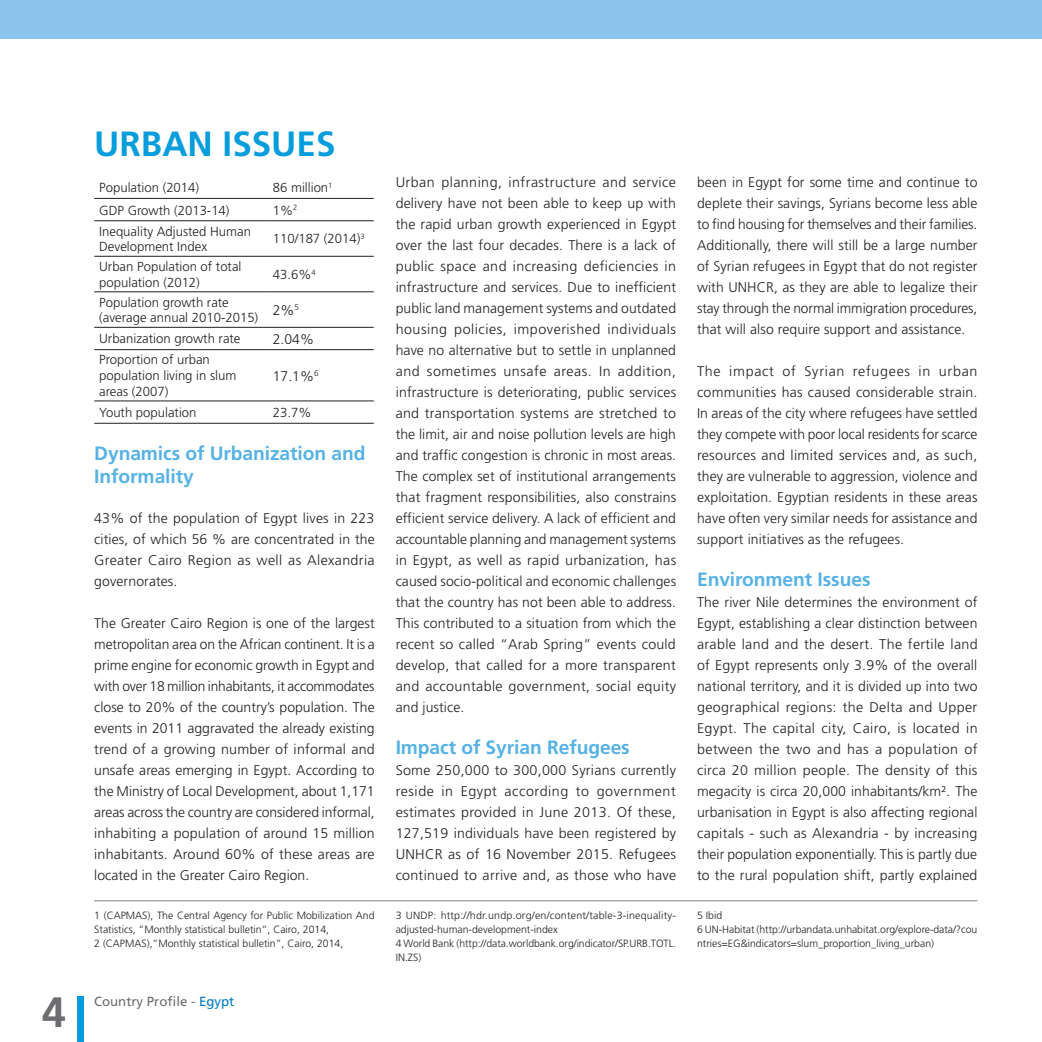
<style>
.page{position:relative;width:1042px;height:1042px;background:#fff}
.page>*{position:absolute;margin:0;border:0;box-sizing:border-box;transform-origin:0 0}
.t1{font:700 42.52px "Frutiger LT Std";color:#6c6d70}
.HEADING_1{font:700 35px "Frutiger LT Std";color:#069ddc}
.Sub_Header_1{font:700 19.25px/23.1px "Frutiger LT Std";letter-spacing:-.005em;color:#57b2e4}
.BODY_TEXT{font:300 14px/21px "Frutiger LT Std";letter-spacing:.01em;color:#231f20;text-align:justify}
.Body_for_table{font:300 14px "Frutiger LT Std";color:#231f20}
.t2{font:13.3px "Frutiger LT Std";color:#6c6d70}
.Body_for_table-2{font:300 13.12px/15.8px "Frutiger LT Std";color:#231f20}
.Hamesh{font:300 10.5px/14px "Frutiger LT Std";color:#231f20}
.s1{color:#007cc2}
</style>
<div class="page">
<div style="left:78px;top:996px;width:6px;height:46px;background:#069ddc"></div>
<div style="left:0;top:0;width:1042px;height:39px;background:#8bc5eb"></div>
<hr style="left:268px;top:198px;width:106px;height:1px;background:#231f20">
<hr style="left:94px;top:198px;width:174px;height:1px;background:#231f20">
<hr style="left:268px;top:220px;width:106px;height:1px;background:#231f20">
<hr style="left:94px;top:220px;width:174px;height:1px;background:#231f20">
<hr style="left:268px;top:256px;width:106px;height:1px;background:#231f20">
<hr style="left:94px;top:256px;width:174px;height:1px;background:#231f20">
<hr style="left:268px;top:291px;width:106px;height:1px;background:#231f20">
<hr style="left:94px;top:291px;width:174px;height:1px;background:#231f20">
<hr style="left:268px;top:327px;width:106px;height:1px;background:#231f20">
<hr style="left:94px;top:327px;width:174px;height:1px;background:#231f20">
<hr style="left:268px;top:349px;width:106px;height:1px;background:#231f20">
<hr style="left:94px;top:349px;width:174px;height:1px;background:#231f20">
<hr style="left:268px;top:401px;width:106px;height:1px;background:#231f20">
<hr style="left:94px;top:401px;width:174px;height:1px;background:#231f20">
<hr style="left:268px;top:423px;width:106px;height:1px;background:#231f20">
<hr style="left:94px;top:423px;width:174px;height:1px;background:#231f20">
<hr style="left:94px;top:900px;width:883px;height:1px;background:#808285">
<p class="HEADING_1" style="left:94px;top:123px;width:243px">URBAN ISSUES</p>
<p class="Body_for_table-2" style="left:99px;top:180px;width:101px">Population (2014)</p>
<p class="Body_for_table-2" style="left:99px;top:202px;width:132px">GDP Growth (2013-14)</p>
<p class="Body_for_table-2" style="left:273px;top:202px;width:26px">1%<sup>2</sup></p>
<p class="Body_for_table-2" style="left:273px;top:231px;width:93px">110/187 (2014)<sup>3</sup></p>
<p class="Body_for_table-2" style="left:273px;top:180px;width:61px">86 million<sup>1</sup></p>
<p class="Body_for_table-2" style="left:99px;top:223px;width:153px">Inequality Adjusted Human<br>Development Index</p>
<p class="Body_for_table-2" style="left:99px;top:259px;width:144px">Urban Population of total</p>
<p class="Body_for_table-2" style="left:273px;top:267px;width:44px">43.6%<sup>4</sup></p>
<p class="Body_for_table-2" style="left:99px;top:275px;width:102px">population (2012)</p>
<p class="Body_for_table-2" style="left:99px;top:294px;width:161px">Population growth rate (average annual 2010-2015)</p>
<p class="Body_for_table-2" style="left:99px;top:331px;width:143px">Urbanization growth rate</p>
<p class="Body_for_table" style="left:273px;top:331px;width:43px">2.04%</p>
<p class="Body_for_table" style="left:273px;top:368px;width:47px">17.1%<sup>6</sup></p>
<p class="Body_for_table" style="left:273px;top:302px;width:28px">2%<sup>5</sup></p>
<p class="Body_for_table-2" style="left:99px;top:352px;width:139px">Proportion of urban population living in slum areas (2007)</p>
<p class="Body_for_table-2" style="left:99px;top:405px;width:99px">Youth population</p>
<p class="Body_for_table-2" style="left:273px;top:405px;width:40px">23.7%</p>
<p class="Sub_Header_1" style="left:94px;top:442px;width:273px">Dynamics of Urbanization and<br>Informality</p>
<p class="BODY_TEXT" style="left:94px;top:508px;width:282px">43% of the population of Egypt lives in 223 cities, of which 56 % are concentrated in the Greater Cairo Region as well as Alexandria governorates.</p>
<p class="BODY_TEXT" style="left:94px;top:613px;width:282px">The Greater Cairo Region is one of the largest metropolitan area on the African continent. It is a prime engine for economic growth in Egypt and with over 18 million inhabitants, it accommodates close to 20% of the country’s population. The events in 2011 aggravated the already existing trend of a growing number of informal and unsafe areas emerging in Egypt. According to the Ministry of Local Development, about 1,171 areas across the country are considered informal, inhabiting a population of around 15 million inhabitants. Around 60% of these areas are located in the Greater Cairo Region.</p>
<p class="Hamesh" style="left:94px;top:908px;width:282px">1 (CAPMAS), The Central Agency for Public Mobilization And<br>Statistics, “Monthly statistical bulletin”, Cairo, 2014,</p>
<p class="Hamesh" style="left:94px;top:936px;width:250px">2 (CAPMAS),”Monthly statistical bulletin”, Cairo, 2014,</p>
<p class="t1" style="left:42px;top:987px;width:25px">4</p>
<p class="t2" style="left:94px;top:994px;width:142px">Country Profile - <span class="s1">Egypt</span></p>
<p class="BODY_TEXT" style="left:396px;top:172px;width:282px">Urban planning, infrastructure and service delivery have not been able to keep up with the rapid urban growth experienced in Egypt over the last four decades. There is a lack of public space and increasing deficiencies in infrastructure and services. Due to inefficient public land management systems and outdated housing policies, impoverished individuals have no alternative but to settle in unplanned and sometimes unsafe areas. In addition, infrastructure is deteriorating, public services and transportation systems are stretched to the limit, air and noise pollution levels are high and traffic congestion is chronic in most areas.<br>The complex set of institutional arrangements that fragment responsibilities, also constrains efficient service delivery. A lack of efficient and accountable planning and management systems in Egypt, as well as rapid urbanization, has caused socio-political and economic challenges that the country has not been able to address.<br>This contributed to a situation from which the recent so called “Arab Spring” events could develop, that called for a more transparent and accountable government, social equity and justice.</p>
<p class="Sub_Header_1" style="left:396px;top:736px;width:236px">Impact of Syrian Refugees</p>
<p class="BODY_TEXT" style="left:396px;top:760px;width:282px">Some 250,000 to 300,000 Syrians currently reside in Egypt according to government estimates provided in June 2013. Of these, 127,519 individuals have been registered by UNHCR as of 16 November 2015. Refugees continued to arrive and, as those who have</p>
<p class="Hamesh" style="left:396px;top:908px;width:282px">3 UNDP: http://hdr.undp.org/en/content/table-3-inequality&shy;adjusted-human-development-index</p>
<p class="Hamesh" style="left:396px;top:936px;width:282px">4 World Bank (http://data.worldbank.org/indicator/SP.URB.TOTL.<br>IN.ZS)</p>
<p class="BODY_TEXT" style="left:697px;top:172px;width:282px">been in Egypt for some time and continue to deplete their savings, Syrians become less able to find housing for themselves and their families.<br>Additionally, there will still be a large number of Syrian refugees in Egypt that do not register with UNHCR, as they are able to legalize their stay through the normal immigration procedures, that will also require support and assistance.</p>
<p class="BODY_TEXT" style="left:697px;top:361px;width:282px">The impact of Syrian refugees in urban communities has caused considerable strain.<br>In areas of the city where refugees have settled they compete with poor local residents for scarce resources and limited services and, as such, they are vulnerable to aggression, violence and exploitation. Egyptian residents in these areas have often very similar needs for assistance and support initiatives as the refugees.</p>
<p class="Sub_Header_1" style="left:697px;top:568px;width:175px">Environment Issues</p>
<p class="BODY_TEXT" style="left:697px;top:592px;width:282px">The river Nile determines the environment of Egypt, establishing a clear distinction between arable land and the desert. The fertile land of Egypt represents only 3.9% of the overall national territory, and it is divided up into two geographical regions: the Delta and Upper Egypt. The capital city, Cairo, is located in between the two and has a population of circa 20 million people. The density of this megacity is circa 20,000 inhabitants/km². The urbanisation in Egypt is also affecting regional capitals - such as Alexandria - by increasing their population exponentially. This is partly due to the rural population shift, partly explained</p>
<p class="Hamesh" style="left:697px;top:908px;width:27px">5 Ibid</p>
<p class="Hamesh" style="left:697px;top:922px;width:282px">6 UN-Habitat (http://urbandata.unhabitat.org/explore-data/?cou ntries=EG&amp;indicators=slum_proportion_living_urban)</p>
</div>
